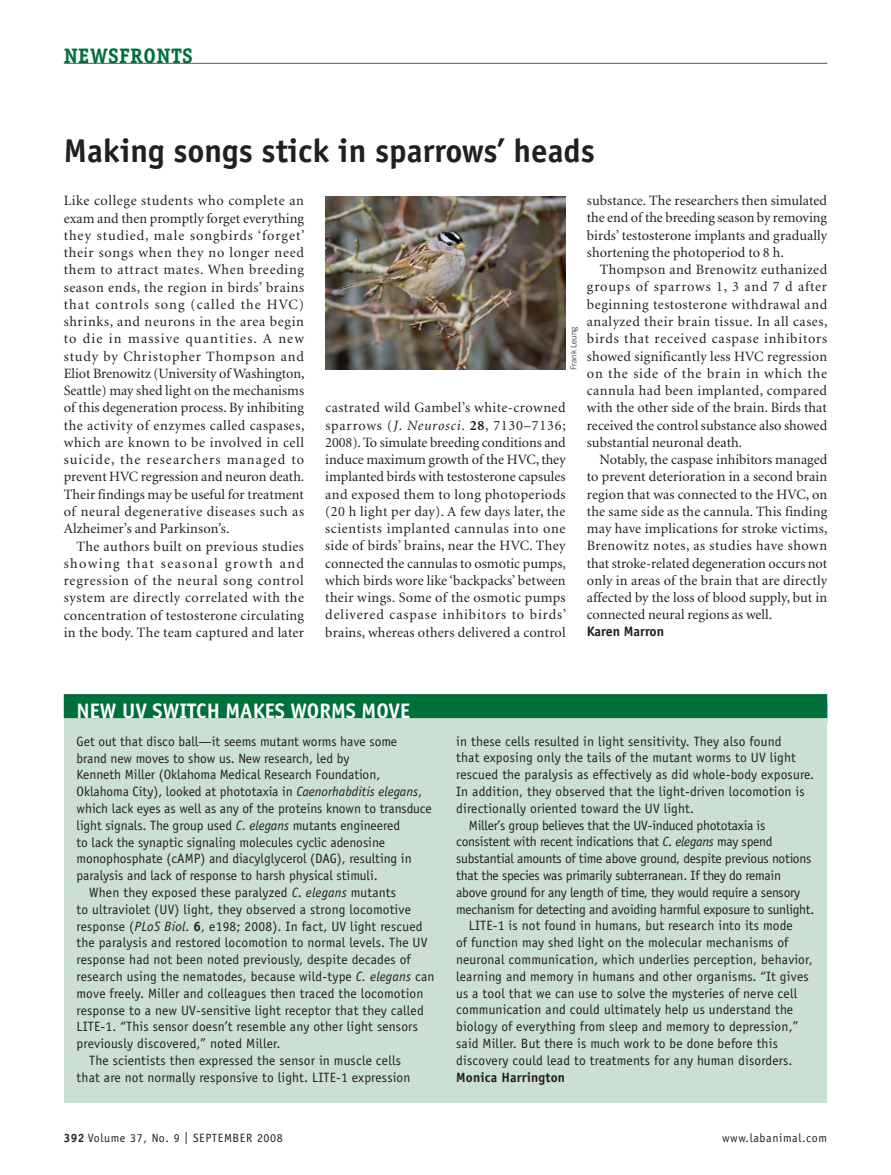
<style>
.page{position:relative;width:891px;height:1175px;background:#fff}
.page>*{position:absolute;margin:0;border:0;box-sizing:border-box;transform-origin:0 0}
.t1{font:700 33px "Officina Sans";color:#231f20}
.t2{font:700 21px "Officina Sans";color:#fff}
.t3{font:700 21px "Officina Serif";letter-spacing:.025em;color:#006f3c}
.t4{font:14.25px/17.2px "Minion";letter-spacing:.01em;color:#231f20;text-align:justify}
.t5{font:700 13.8px "Officina Sans";color:#231f20}
.t6{font:13.5px "Officina Sans";color:#231f20}
.t7{font:700 13.5px "Officina Sans";letter-spacing:.015em;color:#231f20}
.t8{font:12px "Officina Sans";letter-spacing:.05em;color:#231f20}
.t9{font:300 8.25px "Trade Gothic";letter-spacing:-.005em;color:#231f20}
.s1{font-style:italic}
.s2{font-weight:700}
</style>
<div class="page">
<div style="left:64px;top:706px;width:763px;height:396px;background:#cbdfd3"></div>
<div style="left:64px;top:700px;width:763px;height:23px;background:linear-gradient(to right,#c1dacc,#c1d9cb)"></div>
<div style="left:64px;top:694px;width:763px;height:24px;background:#006f3c"></div>
<img style="left:325px;top:196px;width:241px;height:173px">
<hr style="left:64px;top:63px;width:763px;height:1px;background:#57585a">
<h2 class="t3" style="left:64px;top:43px;width:130px">NEWSFRONTS</h2>
<h1 class="t1" style="left:64px;top:130px;width:533px">Making songs stick in sparrows’ heads</h1>
<p class="t4" style="left:64px;top:193px;width:242px">Like college students who complete an exam and then promptly forget everything they studied, male songbirds ‘forget’ their songs when they no longer need them to attract mates. When breeding season ends, the region in birds’ brains that controls song (called the HVC) shrinks, and neurons in the area begin to die in massive quantities. A new study by Christopher Thompson and Eliot Brenowitz (University of Washington, Seattle) may shed light on the mechanisms of this degeneration process. By inhibiting the activity of enzymes called caspases, which are known to be involved in cell suicide, the researchers managed to prevent HVC regression and neuron death.<br>Their findings may be useful for treatment of neural degenerative diseases such as Alzheimer’s and Parkinson’s.</p>
<p class="t4" style="left:64px;top:538px;width:242px;text-indent:13px">The authors built on previous studies showing that seasonal growth and regression of the neural song control system are directly correlated with the concentration of testosterone circulating in the body. The team captured and later</p>
<p class="t9" style="left:569px;top:370px;width:45px;rotate:-90deg">Frank Leung</p>
<p class="t4" style="left:325px;top:399px;width:242px">castrated wild Gambel’s white-crowned sparrows (<span class="s1">J</span>. <span class="s1">Neurosci</span>. <span class="s2">28</span>, 7130–7136; 2008). To simulate breeding conditions and induce maximum growth of the HVC, they implanted birds with testosterone capsules and exposed them to long photoperiods (20 h light per day). A few days later, the scientists implanted cannulas into one side of birds’ brains, near the HVC. They connected the cannulas to osmotic pumps, which birds wore like ‘backpacks’ between their wings. Some of the osmotic pumps delivered caspase inhibitors to birds’ brains, whereas others delivered a control</p>
<p class="t4" style="left:587px;top:192px;width:242px">substance. The researchers then simulated the end of the breeding season by removing birds’ testosterone implants and gradually shortening the photoperiod to 8 h.</p>
<p class="t4" style="left:587px;top:261px;width:242px;text-indent:13px">Thompson and Brenowitz euthanized groups of sparrows 1, 3 and 7 d after beginning testosterone withdrawal and analyzed their brain tissue. In all cases, birds that received caspase inhibitors showed significantly less HVC regression on the side of the brain in which the cannula had been implanted, compared with the other side of the brain. Birds that received the control substance also showed substantial neuronal death.</p>
<p class="t4" style="left:587px;top:451px;width:242px;text-indent:13px">Notably, the caspase inhibitors managed to prevent deterioration in a second brain region that was connected to the HVC, on the same side as the cannula. This finding may have implications for stroke victims, Brenowitz notes, as studies have shown that stroke-related degeneration occurs not only in areas of the brain that are directly affected by the loss of blood supply, but in connected neural regions as well.</p>
<p class="t5" style="left:587px;top:623px;width:79px">Karen Marron</p>
<h2 class="t2" style="left:77px;top:698px;width:335px">New UV switch makes worms move</h2>
<p class="t6" style="left:77px;top:733px;width:322px">Get out that disco ball—it seems mutant worms have some</p>
<p class="t6" style="left:77px;top:750px;width:274px">brand new moves to show us. New research, led by</p>
<p class="t6" style="left:77px;top:767px;width:305px">Kenneth Miller (Oklahoma Medical Research Foundation,</p>
<p class="t6" style="left:77px;top:783px;width:347px">Oklahoma City), looked at phototaxia in <span class="s1">Caenorhabditis elegans</span>,</p>
<p class="t6" style="left:77px;top:800px;width:357px">which lack eyes as well as any of the proteins known to transduce</p>
<p class="t6" style="left:77px;top:817px;width:325px">light signals. The group used <span class="s1">C</span>. <span class="s1">elegans</span> mutants engineered</p>
<p class="t6" style="left:77px;top:834px;width:310px">to lack the synaptic signaling molecules cyclic adenosine</p>
<p class="t6" style="left:77px;top:851px;width:337px">monophosphate (cAMP) and diacylglycerol (DAG), resulting in</p>
<p class="t6" style="left:77px;top:867px;width:303px">paralysis and lack of response to harsh physical stimuli.</p>
<p class="t6" style="left:89px;top:884px;width:308px">When they exposed these paralyzed <span class="s1">C</span>. <span class="s1">elegans</span> mutants</p>
<p class="t6" style="left:77px;top:901px;width:336px">to ultraviolet (UV) light, they observed a strong locomotive</p>
<p class="t6" style="left:77px;top:918px;width:348px">response (<span class="s1">PLoS Biol</span>. <span class="s2">6</span>, e198; 2008). In fact, UV light rescued</p>
<p class="t6" style="left:77px;top:935px;width:353px">the paralysis and restored locomotion to normal levels. The UV</p>
<p class="t6" style="left:77px;top:951px;width:336px">response had not been noted previously, despite decades of</p>
<p class="t6" style="left:77px;top:968px;width:359px">research using the nematodes, because wild-type <span class="s1">C. elegans</span> can</p>
<p class="t6" style="left:77px;top:985px;width:348px">move freely. Miller and colleagues then traced the locomotion</p>
<p class="t6" style="left:77px;top:1002px;width:349px">response to a new UV-sensitive light receptor that they called</p>
<p class="t6" style="left:77px;top:1018px;width:343px">LITE-1. “This sensor doesn’t resemble any other light sensors</p>
<p class="t6" style="left:77px;top:1035px;width:206px">previously discovered,” noted Miller.</p>
<p class="t6" style="left:89px;top:1052px;width:313px">The scientists then expressed the sensor in muscle cells</p>
<p class="t6" style="left:77px;top:1069px;width:336px">that are not normally responsive to light. LITE-1 expression</p>
<p class="t6" style="left:456px;top:733px;width:327px">in these cells resulted in light sensitivity. They also found</p>
<p class="t6" style="left:456px;top:750px;width:341px">that exposing only the tails of the mutant worms to UV light</p>
<p class="t6" style="left:456px;top:766px;width:360px">rescued the paralysis as effectively as did whole-body exposure.</p>
<p class="t6" style="left:456px;top:783px;width:350px">In addition, they observed that the light-driven locomotion is</p>
<p class="t6" style="left:456px;top:800px;width:240px">directionally oriented toward the UV light.</p>
<p class="t6" style="left:469px;top:817px;width:298px">Miller’s group believes that the UV-induced phototaxia is</p>
<p class="t6" style="left:456px;top:834px;width:318px">consistent with recent indications that <span class="s1">C</span>. <span class="s1">elegans</span> may spend</p>
<p class="t6" style="left:456px;top:850px;width:357px">substantial amounts of time above ground, despite previous notions</p>
<p class="t6" style="left:456px;top:867px;width:327px">that the species was primarily subterranean. If they do remain</p>
<p class="t6" style="left:456px;top:884px;width:346px">above ground for any length of time, they would require a sensory</p>
<p class="t6" style="left:456px;top:901px;width:360px">mechanism for detecting and avoiding harmful exposure to sunlight.</p>
<p class="t6" style="left:469px;top:918px;width:325px">LITE-1 is not found in humans, but research into its mode</p>
<p class="t6" style="left:456px;top:934px;width:334px">of function may shed light on the molecular mechanisms of</p>
<p class="t6" style="left:456px;top:951px;width:358px">neuronal communication, which underlies perception, behavior,</p>
<p class="t6" style="left:456px;top:968px;width:354px">learning and memory in humans and other organisms. “It gives</p>
<p class="t6" style="left:456px;top:985px;width:343px">us a tool that we can use to solve the mysteries of nerve cell</p>
<p class="t6" style="left:456px;top:1002px;width:339px">communication and could ultimately help us understand the</p>
<p class="t6" style="left:456px;top:1018px;width:344px">biology of everything from sleep and memory to depression,”</p>
<p class="t6" style="left:456px;top:1035px;width:323px">said Miller. But there is much work to be done before this</p>
<p class="t6" style="left:456px;top:1052px;width:338px">discovery could lead to treatments for any human disorders.</p>
<p class="t7" style="left:456px;top:1068px;width:111px">Monica H arrington</p>
<p class="t8" style="left:64px;top:1131px;width:221px"><span class="s2">392</span> Volume 37, No. 9 | SEPTEMBER 2008</p>
<p class="t8" style="left:722px;top:1131px;width:107px">www.labanimal.com</p>
</div>
